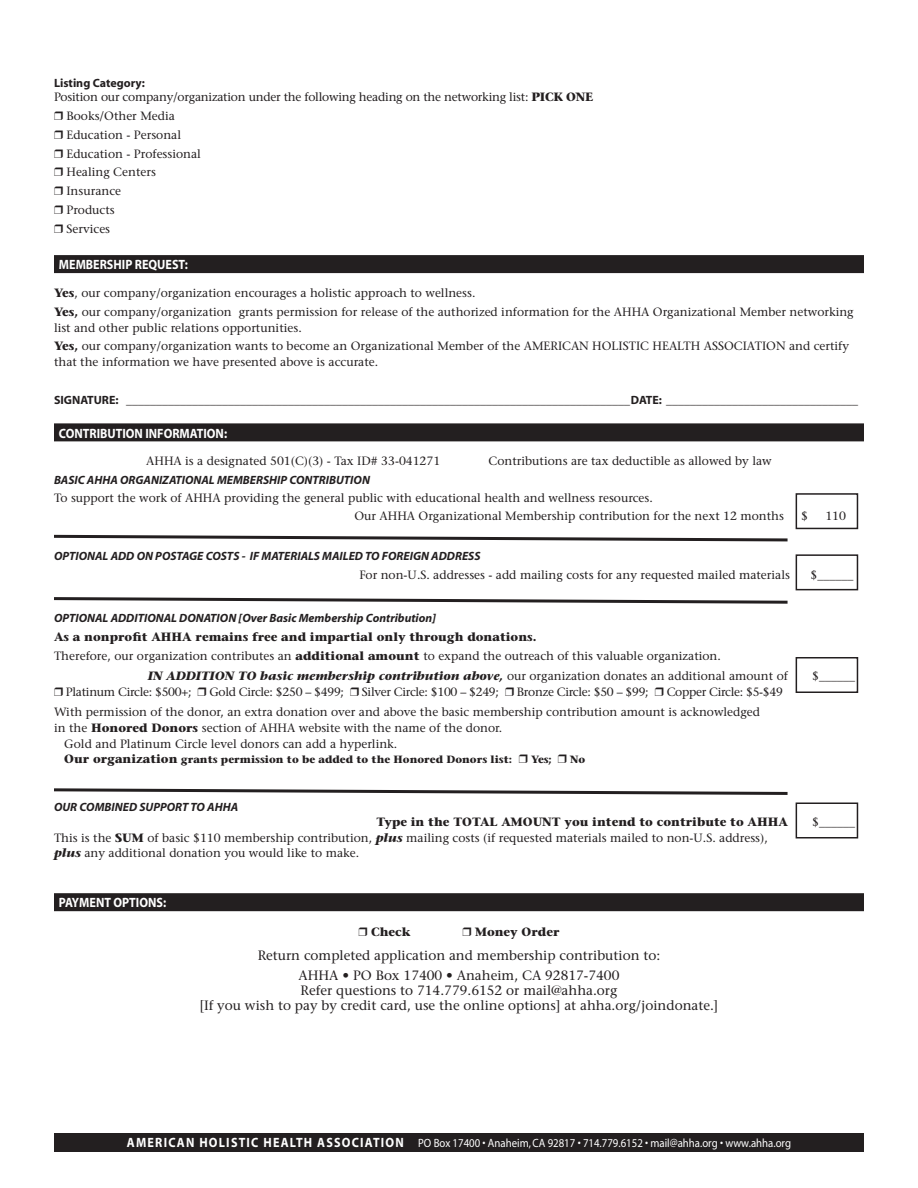
<style>
.page{position:relative;width:918px;height:1188px;background:#fff}
.page>*{position:absolute;margin:0;border:0;box-sizing:border-box;transform-origin:0 0}
.t1{font:500 13.5px/19.5px "Stone Serif Std";color:#231f20;text-align:center}
.t2{font:700 13.5px "Myriad";color:#fff;scale:.9 1}
.t3{font:500 12px/18.8px "Stone Serif Std";color:#231f20}
.t4{font:italic 700 12px "Myriad";color:#231f20}
.t5{font:12px "Myriad";color:#fff;scale:.9 1}
.t6{font:italic 700 12px "Stone Serif Std";color:#231f20}
.t7{font:700 12px "Stone Serif Std";color:#231f20}
.t8{font:700 12px "Myriad";color:#231f20}
.t9{font:700 10.5px "Stone Serif Std";color:#231f20}
.s1{font-weight:700}
.s2{font-family:"Myriad";font-weight:700}
.s3{font-weight:500;font-style:normal}
.s4{font-size:12px}
.s5{font-weight:700;font-style:italic}
.s6{font-weight:700;font-size:13.5px}
</style>
<div class="page">
<div style="left:54px;top:255px;width:810px;height:18px;background:#231f20"></div>
<div style="left:54px;top:423px;width:810px;height:18px;background:#231f20"></div>
<div style="left:54px;top:893px;width:810px;height:18px;background:#231f20"></div>
<svg style="left:54px;top:534px;width:734px;height:8px"></svg>
<svg style="left:54px;top:597px;width:734px;height:7px"></svg>
<svg style="left:54px;top:788px;width:734px;height:7px"></svg>
<div style="left:54px;top:1134px;width:810px;height:18px;background:#231f20"></div>
<div style="left:796px;top:554px;width:62px;height:36px;border:2px solid #231f20"></div>
<div style="left:796px;top:802px;width:62px;height:36px;border:2px solid #231f20"></div>
<div style="left:796px;top:657px;width:62px;height:36px;border:2px solid #231f20"></div>
<div style="left:796px;top:493px;width:62px;height:36px;border:2px solid #231f20"></div>
<p class="t8" style="left:54px;top:77px;width:92px">Listing Category:</p>
<p class="t3" style="left:54px;top:88px;width:541px">Position our company/organization under the following heading on the networking list: <span class="s1">PICK ONE </span>❒ Books/Other Media<br>❒ Education - Personal<br>❒ Education - Professional<br>❒ Healing Centers<br>❒ Insurance<br>❒ Products<br>❒ Services</p>
<p class="t2" style="left:59px;top:258px;width:145px">MEMBERSHIP REQUEST:</p>
<p class="t3" style="left:54px;top:284px;width:801px"><span class="s1">Yes</span>, our company/organization encourages a holistic approach to wellness.<br><span class="s1">Yes,</span> our company/organization grants permission for release of the authorized information for the AHHA Organizational Member networking</p>
<p class="t3" style="left:54px;top:318px;width:797px">list and other public relations opportunities.<br><span class="s1">Yes,</span> our company/organization wants to become an Organizational Member of the AMERICAN HOLISTIC HEALTH ASSOCIATION and certify</p>
<p class="t3" style="left:54px;top:353px;width:326px">that the information we have presented above is accurate.</p>
<p class="t3" style="left:54px;top:390px;width:806px"><span class="s2">SIGNATURE:</span> ____________________________________________________________________________________<span class="s2">DATE: ________________________________</span></p>
<p class="t2" style="left:59px;top:426px;width:188px">CONTRIBUTION INFORMATION:</p>
<p class="t3" style="left:146px;top:451px;width:296px">AHHA is a designated 501(C)(3) - Tax ID# 33-041271</p>
<p class="t3" style="left:489px;top:451px;width:285px">Contributions are tax deductible as allowed by law</p>
<p class="t4" style="left:54px;top:473px;width:318px">BASIC AHHA ORGANIZATIONAL MEMBERSHIP CONTRIBUTION</p>
<p class="t3" style="left:354px;top:490px;width:431px;line-height:17.2px;text-indent:-300px">To support the work of AHHA providing the general public with educational health and wellness resources.<br>Our AHHA Organizational Membership contribution for the next 12 months</p>
<p class="t3" style="left:801px;top:506px;width:8px">$</p>
<p class="t3" style="left:825px;top:506px;width:22px">110</p>
<p class="t4" style="left:54px;top:550px;width:428px">OPTIONAL ADD ON POSTAGE COSTS - IF MATERIALS MAILED TO FOREIGN ADDRESS</p>
<p class="t3" style="left:359px;top:565px;width:432px">For non-U.S. addresses - add mailing costs for any requested mailed materials</p>
<p class="t3" style="left:811px;top:565px;width:44px">$______</p>
<p class="t4" style="left:54px;top:612px;width:384px">OPTIONAL ADDITIONAL DONATION [Over Basic Membership Contribution]</p>
<p class="t3" style="left:54px;top:628px;width:668px"><span class="s1">As a nonprofit AHHA remains free and impartial only through donations.<br></span>Therefore, our organization contributes an <span class="s1">additional amount</span> to expand the outreach of this valuable organization.</p>
<p class="t6" style="left:148px;top:669px;width:642px">IN ADDITION TO basic membership contribution above, <span class="s3">our organization donates an additional amount of</span></p>
<p class="t3" style="left:812px;top:667px;width:44px">$______</p>
<p class="t3" style="left:54px;top:682px;width:731px;line-height:20.2px">❒ Platinum Circle: $500+; ❒ Gold Circle: $250 – $499; ❒ Silver Circle: $100 – $249; ❒ Bronze Circle: $50 – $99; ❒ Copper Circle: $5-$49<br>With permission of the donor, an extra donation over and above the basic membership contribution amount is acknowledged</p>
<p class="t3" style="left:64px;top:720px;width:439px;line-height:15.8px;text-indent:-10px">in the <span class="s1">Honored Donors</span> section of AHHA website with the name of the donor.<br>Gold and Platinum Circle level donors can add a hyperlink.</p>
<p class="t9" style="left:64px;top:753px;width:522px"><span class="s4">Our organization</span> grants permission to be added to the Honored Donors list: ❒ Yes; ❒ No</p>
<p class="t4" style="left:54px;top:800px;width:186px">OUR COMBINED SUPPORT TO AHHA</p>
<p class="t7" style="left:376px;top:815px;width:413px">Type in the TOTAL AMOUNT you intend to contribute to AHHA</p>
<p class="t3" style="left:812px;top:813px;width:44px">$______</p>
<p class="t3" style="left:54px;top:831px;width:715px;line-height:14.4px">This is the <span class="s1">SUM</span> of basic $110 membership contribution, <span class="s5">plus</span> mailing costs (if requested materials mailed to non-U.S. address), <span class="s5">plus</span> any additional donation you would like to make.</p>
<p class="t2" style="left:59px;top:896px;width:121px">PAYMENT OPTIONS:</p>
<p class="t7" style="left:359px;top:925px;width:54px">❒ Check</p>
<p class="t7" style="left:462px;top:925px;width:98px">❒ Money Order</p>
<p class="t1" style="left:258px;top:946px;width:404px">Return completed application and membership contribution to:<br>AHHA • PO Box 17400 • Anaheim, CA 92817-7400</p>
<p class="t1" style="left:200px;top:983px;width:520px;line-height:15px">Refer questions to 714.779.6152 or mail@ahha.org<br>[If you wish to pay by credit card, use the online options] at ahha.org/joindonate.]</p>
<p class="t5" style="left:127px;top:1137px;width:740px"><span class="s6">AMERICAN HOLISTIC HEALTH ASSOCIATION</span> PO Box 17400 • Anaheim, CA 92817 • 714.779.6152 • mail@ahha.org • www.ahha.org</p>
</div>
